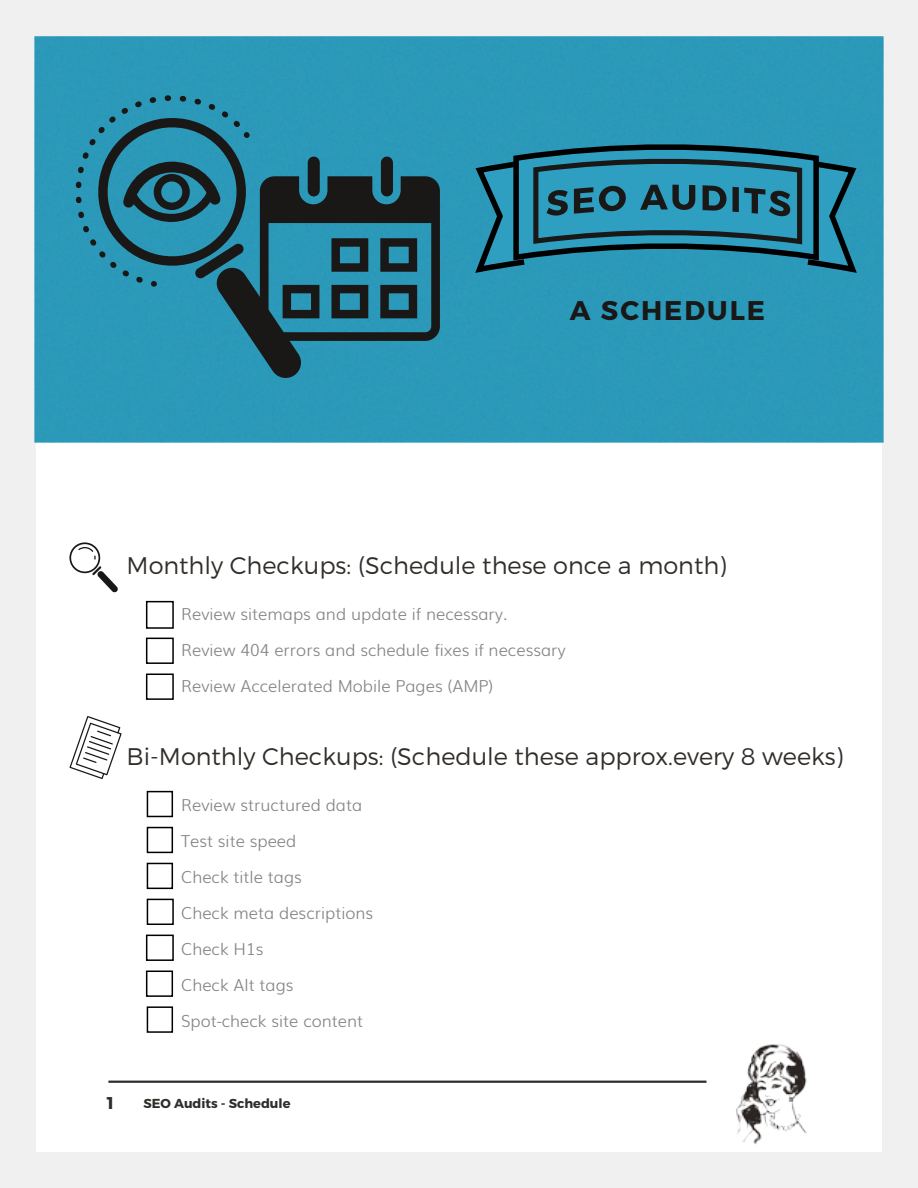
<style>
.page{position:relative;width:918px;height:1188px;background:#fff}
.page>*{position:absolute;margin:0;border:0;box-sizing:border-box;transform-origin:0 0}
.t1{font:700 27px "Montserrat";letter-spacing:.075em;color:#191817}
.t2{font:300 24px "Montserrat";color:#302d2a}
.t3{font:700 17.1px "Montserrat";color:#302d2a}
.t4{font:300 16.5px/36px "Muli";color:#848484}
.t5{font:700 13.05px "Montserrat";color:#302d2a}
</style>
<div class="page">
<div style="left:0;top:0;width:918px;height:1188px;border:36px solid #f1f0f1"></div>
<img style="left:0;top:0;width:918px;height:496px">
<div style="left:35px;top:36px;width:848px;height:405px;background:#2b99b9"></div>
<svg style="left:475px;top:144px;width:382px;height:129px"></svg>
<img style="left:700px;top:1044px;width:107px;height:100px">
<hr style="left:108px;top:1081px;width:598px;height:2px;background:#302d2a">
<svg style="left:69px;top:542px;width:49px;height:51px"></svg>
<svg style="left:69px;top:716px;width:53px;height:63px"></svg>
<svg style="left:75px;top:95px;width:365px;height:283px"></svg>
<div style="left:381px;top:163px;width:12px;height:28px;background:#191817"></div>
<div style="left:331px;top:238px;width:37px;height:34px;border:8px solid #191817"></div>
<div style="left:380px;top:238px;width:37px;height:34px;border:8px solid #191817"></div>
<div style="left:283px;top:285px;width:36px;height:33px;border:8px solid #191817"></div>
<div style="left:331px;top:285px;width:37px;height:33px;border:8px solid #191817"></div>
<div style="left:380px;top:285px;width:37px;height:33px;border:8px solid #191817"></div>
<div style="left:146px;top:638px;width:28px;height:26px;border:2px solid #000"></div>
<div style="left:146px;top:674px;width:28px;height:26px;border:2px solid #000"></div>
<div style="left:147px;top:791px;width:26px;height:26px;border:2px solid #000"></div>
<div style="left:147px;top:827px;width:26px;height:26px;border:2px solid #000"></div>
<div style="left:147px;top:863px;width:26px;height:26px;border:2px solid #000"></div>
<div style="left:147px;top:899px;width:27px;height:26px;border:2px solid #000"></div>
<div style="left:146px;top:935px;width:28px;height:26px;border:2px solid #000"></div>
<div style="left:146px;top:971px;width:27px;height:26px;border:2px solid #000"></div>
<div style="left:147px;top:1006px;width:26px;height:27px;border:2px solid #000"></div>
<div style="left:146px;top:601px;width:28px;height:28px;border:2px solid #000"></div>
<h1 class="t1" style="left:570px;top:294px;width:197px">A SCHEDULE</h1>
<h2 class="t2" style="left:127px;top:551px;width:602px">Monthly Checkups: (Schedule these once a month)</h2>
<p class="t4" style="left:181px;top:594px;width:386px">Review sitemaps and update if necessary.<br>Review 404 errors and schedule fixes if necessary<br>Review Accelerated Mobile Pages (AMP)</p>
<h2 class="t2" style="left:127px;top:742px;width:718px">Bi-Monthly Checkups: (Schedule these approx.every 8 weeks)</h2>
<p class="t4" style="left:181px;top:785px;width:194px">Review structured data<br>Test site speed<br>Check title tags<br>Check meta descriptions<br>Check H1s<br>Check Alt tags<br>Spot-check site content</p>
<p class="t3" style="left:107px;top:1092px;width:9px">1</p>
<p class="t5" style="left:143px;top:1095px;width:149px">SEO Audits - Schedule</p>
</div>
